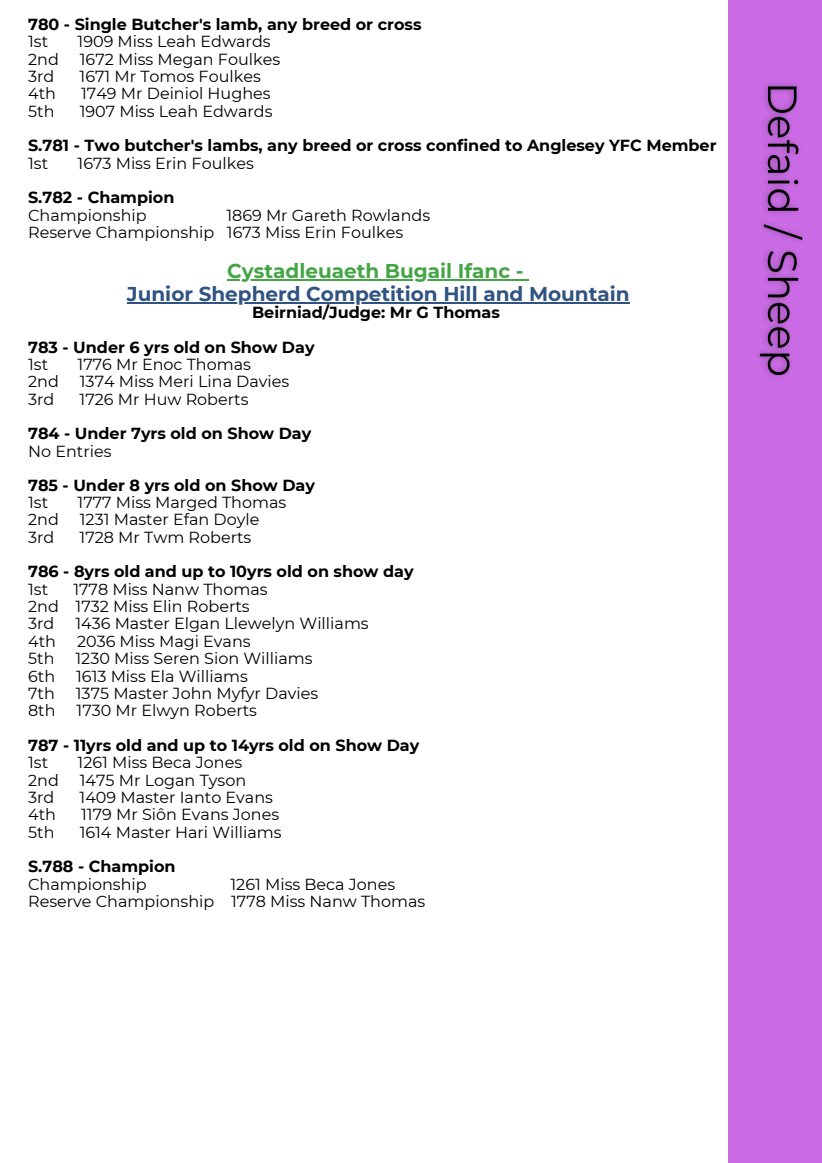
<style>
.page{position:relative;width:822px;height:1163px;background:#fff}
.page>*{position:absolute;margin:0;border:0;box-sizing:border-box;transform-origin:0 0}
.t1{font:700 20px "Montserrat";color:#305382}
.t2{font:700 20px "Montserrat";color:#44a546}
.t3{font:16px/17.4px "Montserrat";color:#000}
.t4{font:700 16px/34.6px "Montserrat";color:#000}
.s1{font-weight:400}
</style>
<div class="page">
<div style="left:729px;top:0;width:93px;height:1162px;background:#cb6ce6"></div>
<img style="left:758px;top:83px;width:45px;height:295px">
<hr style="left:227px;top:279px;width:297px;height:2px;background:#44a546">
<hr style="left:127px;top:302px;width:503px;height:1px;background:#305382">
<p class="t4" style="left:28px;top:7px;width:395px">780 - Single Butcher's lamb, any breed or cross</p>
<p class="t3" style="left:28px;top:33px;width:22px">1st</p>
<p class="t3" style="left:78px;top:33px;width:195px">1909 Miss Leah Edwards</p>
<p class="t3" style="left:28px;top:50px;width:32px">2nd</p>
<p class="t3" style="left:80px;top:50px;width:202px">1672 Miss Megan Foulkes</p>
<p class="t3" style="left:28px;top:67px;width:28px">3rd</p>
<p class="t3" style="left:80px;top:67px;width:183px">1671 Mr Tomos Foulkes</p>
<p class="t3" style="left:28px;top:85px;width:29px">4th</p>
<p class="t3" style="left:81px;top:85px;width:191px">1749 Mr Deiniol Hughes</p>
<p class="t3" style="left:28px;top:102px;width:28px">5th</p>
<p class="t4" style="left:28px;top:94px;width:690px;text-indent:52px"><span class="s1">1907 Miss Leah Edwards<br></span>S.781 - Two butcher's lambs, any breed or cross confined to Anglesey YFC Member</p>
<p class="t3" style="left:28px;top:154px;width:22px">1st</p>
<p class="t3" style="left:78px;top:154px;width:178px">1673 Miss Erin Foulkes</p>
<p class="t4" style="left:28px;top:180px;width:148px">S.782 - Champion</p>
<p class="t3" style="left:28px;top:206px;width:120px">Championship</p>
<p class="t3" style="left:226px;top:206px;width:205px">1869 Mr Gareth Rowlands</p>
<p class="t3" style="left:28px;top:223px;width:377px">Reserve Championship 1673 Miss Erin Foulkes</p>
<h2 class="t2" style="left:227px;top:259px;width:298px">Cystadleuaeth Bugail Ifanc -</h2>
<p class="t1" style="left:127px;top:281px;width:504px">Junior Shepherd Competition Hill and Mountain</p>
<p class="t4" style="left:28px;top:295px;width:473px;text-indent:224px">Beirniad/Judge: Mr G Thomas<br>783 - Under 6 yrs old on Show Day</p>
<p class="t3" style="left:28px;top:355px;width:22px">1st</p>
<p class="t3" style="left:78px;top:355px;width:175px">1776 Mr Enoc Thomas</p>
<p class="t3" style="left:28px;top:373px;width:32px">2nd</p>
<p class="t3" style="left:80px;top:373px;width:211px">1374 Miss Meri Lina Davies</p>
<p class="t3" style="left:28px;top:390px;width:28px">3rd</p>
<p class="t4" style="left:28px;top:381px;width:285px;text-indent:51px"><span class="s1">1726 Mr Huw Roberts<br></span>784 - Under 7yrs old on Show Day</p>
<p class="t3" style="left:28px;top:442px;width:85px">No Entries</p>
<p class="t4" style="left:28px;top:468px;width:288px">785 - Under 8 yrs old on Show Day</p>
<p class="t3" style="left:28px;top:493px;width:22px">1st</p>
<p class="t3" style="left:78px;top:493px;width:210px">1777 Miss Marged Thomas</p>
<p class="t3" style="left:28px;top:511px;width:32px">2nd</p>
<p class="t3" style="left:80px;top:511px;width:181px">1231 Master Efan Doyle</p>
<p class="t3" style="left:28px;top:528px;width:28px">3rd</p>
<p class="t3" style="left:80px;top:528px;width:173px">1728 Mr Twm Roberts</p>
<p class="t4" style="left:28px;top:554px;width:387px">786 - 8yrs old and up to 10yrs old on show day</p>
<p class="t3" style="left:28px;top:580px;width:22px">1st</p>
<p class="t3" style="left:73px;top:580px;width:196px">1778 Miss Nanw Thomas</p>
<p class="t3" style="left:28px;top:597px;width:223px">2nd 1732 Miss Elin Roberts</p>
<p class="t3" style="left:28px;top:615px;width:28px">3rd</p>
<p class="t3" style="left:75px;top:615px;width:295px">1436 Master Elgan Llewelyn Williams</p>
<p class="t3" style="left:28px;top:632px;width:29px">4th</p>
<p class="t3" style="left:77px;top:632px;width:175px">2036 Miss Magi Evans</p>
<p class="t3" style="left:28px;top:649px;width:28px">5th</p>
<p class="t3" style="left:75px;top:649px;width:239px">1230 Miss Seren Sion Williams</p>
<p class="t3" style="left:28px;top:667px;width:29px">6th</p>
<p class="t3" style="left:76px;top:667px;width:173px">1613 Miss Ela Williams</p>
<p class="t3" style="left:28px;top:684px;width:28px">7th</p>
<p class="t3" style="left:76px;top:684px;width:244px">1375 Master John Myfyr Davies</p>
<p class="t3" style="left:28px;top:701px;width:29px">8th</p>
<p class="t4" style="left:28px;top:693px;width:393px;text-indent:49px"><span class="s1">1730 Mr Elwyn Roberts<br></span>787 - 11yrs old and up to 14yrs old on Show Day</p>
<p class="t3" style="left:28px;top:753px;width:22px">1st</p>
<p class="t3" style="left:78px;top:753px;width:166px">1261 Miss Beca Jones</p>
<p class="t3" style="left:28px;top:771px;width:32px">2nd</p>
<p class="t3" style="left:80px;top:771px;width:168px">1475 Mr Logan Tyson</p>
<p class="t3" style="left:28px;top:788px;width:28px">3rd</p>
<p class="t3" style="left:80px;top:788px;width:195px">1409 Master Ianto Evans</p>
<p class="t3" style="left:28px;top:805px;width:29px">4th</p>
<p class="t3" style="left:81px;top:805px;width:200px">1179 Mr Siôn Evans Jones</p>
<p class="t3" style="left:28px;top:823px;width:28px">5th</p>
<p class="t3" style="left:80px;top:823px;width:203px">1614 Master Hari Williams</p>
<p class="t4" style="left:28px;top:849px;width:149px">S.788 - Champion</p>
<p class="t3" style="left:28px;top:875px;width:120px">Championship</p>
<p class="t3" style="left:28px;top:875px;width:399px;text-indent:202px">1261 Miss Beca Jones<br>Reserve Championship 1778 Miss Nanw Thomas</p>
</div>
